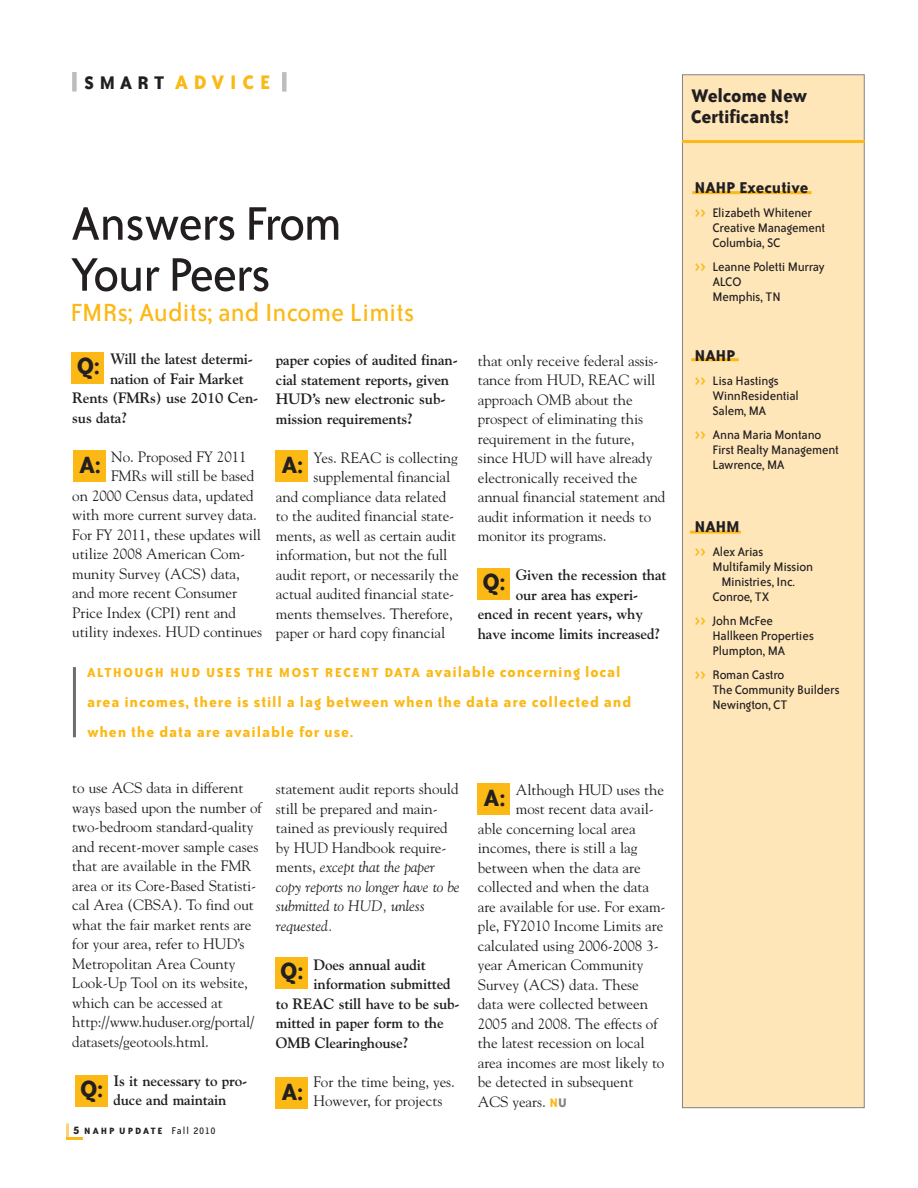
<style>
.page{position:relative;width:918px;height:1188px;background:#fff}
.page>*{position:absolute;margin:0;border:0;box-sizing:border-box;transform-origin:0 0}
.t1{font:54px/51px "Bailey Sans ITC";letter-spacing:-.03em;color:#231f20}
.t2{font:28.5px "Bailey Sans ITC";color:#fcb814}
.t3{font:700 27px "Bailey Sans ITC";color:#231f20}
.t4{font:700 22.5px "Bailey Sans ITC";letter-spacing:.255em;color:#fcb814}
.t5{font:700 21px/21px "Bailey Sans ITC";letter-spacing:-.015em;color:#231f20}
.t6{font:700 18px "Bailey Sans ITC";color:#231f20}
.t7{font:700 16.5px/30px "Bailey Sans ITC";letter-spacing:.05em;color:#fcb814}
.t8{font:15px/19.5px "Goudy";letter-spacing:-.005em;color:#231f20}
.t9{font:700 15px/19.5px "Goudy";letter-spacing:-.01em;color:#231f20}
.t10{font:700 15px "Bailey Sans ITC";letter-spacing:.1em;color:#fcb814}
.t11{font:14.25px/15px "Bailey Sans ITC";letter-spacing:-.015em;color:#231f20}
.t12{font:14.25px "Bailey Sans ITC";letter-spacing:-.035em;color:#231f20}
.t13{font:700 10.5px "Bailey Sans ITC";letter-spacing:.195em;color:#231f20}
.s1{font-size:21px;color:#231f20}
.s2{font-size:16.5px}
.s3{font-size:12.75px}
.s4{font-weight:400;font-size:11.25px}
.s5{font-style:italic}
.s6{font-family:"Bailey Sans ITC";font-weight:700;font-size:14.25px;color:#fcb814}
.s7{font-family:"Bailey Sans ITC";font-weight:700;font-size:14.25px;color:#808285}
.s8{font-weight:700;font-size:18px;color:#fcb814}
</style>
<div class="page">
<hr style="left:66px;top:1124px;width:3px;height:14px;background:#fed17b">
<hr style="left:66px;top:1137px;width:17px;height:3px;background:#fcb814">
<div style="left:72px;top:72px;width:5px;height:19px;background:#bcbdc0"></div>
<div style="left:282px;top:72px;width:5px;height:20px;background:#bcbdc0"></div>
<div style="left:682px;top:75px;width:182px;height:1033px;background:#fee6b9"></div>
<div style="left:682px;top:74px;width:183px;height:1034px;border:1px solid #808285"></div>
<hr style="left:691px;top:358px;width:48px;height:3px;background:#fcb814">
<hr style="left:682px;top:140px;width:183px;height:3px;background:#fcb814">
<hr style="left:692px;top:191px;width:120px;height:3px;background:#fcb814">
<hr style="left:690px;top:531px;width:51px;height:3px;background:#fcb814">
<hr style="left:73px;top:667px;width:3px;height:70px;background:#6c6d70">
<div style="left:72px;top:352px;width:32px;height:32px;background:#fcb814"></div>
<div style="left:73px;top:450px;width:32px;height:32px;background:#fcb814"></div>
<div style="left:75px;top:1075px;width:32px;height:32px;background:#fcb814"></div>
<div style="left:275px;top:450px;width:33px;height:32px;background:#fcb814"></div>
<div style="left:275px;top:957px;width:33px;height:32px;background:#fcb814"></div>
<div style="left:275px;top:1077px;width:33px;height:32px;background:#fcb814"></div>
<div style="left:477px;top:568px;width:33px;height:32px;background:#fcb814"></div>
<div style="left:477px;top:783px;width:33px;height:31px;background:#fcb814"></div>
<h3 class="t4" style="left:85px;top:74px;width:187px"><span class="s1">SMART</span> ADVICE</h3>
<h1 class="t1" style="left:71px;top:202px;width:273px">Answers From<br>Your Peers</h1>
<h2 class="t2" style="left:71px;top:302px;width:346px">FMRs; Audits; and Income Limits</h2>
<p class="t9" style="left:110px;top:349px;width:144px">Will the latest determi-</p>
<p class="t9" style="left:110px;top:369px;width:135px">nation of Fair Market</p>
<p class="t9" style="left:72px;top:388px;width:187px">Rents (FMRs) use 2010 Cen-</p>
<p class="t9" style="left:72px;top:408px;width:56px">sus data?</p>
<p class="t8" style="left:111px;top:447px;width:137px">No. Proposed FY 2011</p>
<p class="t8" style="left:111px;top:466px;width:145px">FMRs will still be based</p>
<p class="t8" style="left:72px;top:486px;width:183px">on 2000 Census data, updated</p>
<p class="t8" style="left:72px;top:505px;width:186px">with more current survey data.</p>
<p class="t8" style="left:72px;top:525px;width:190px">For FY 2011, these updates will</p>
<p class="t8" style="left:72px;top:544px;width:174px">utilize 2008 American Com-</p>
<p class="t8" style="left:72px;top:564px;width:169px">munity Survey (ACS) data,</p>
<p class="t8" style="left:72px;top:583px;width:166px">and more recent Consumer</p>
<p class="t8" style="left:72px;top:603px;width:165px">Price Index (CPI) rent and</p>
<p class="t8" style="left:72px;top:622px;width:191px">utility indexes. HUD continues</p>
<h3 class="t3" style="left:77px;top:356px;width:24px">Q:</h3>
<h3 class="t3" style="left:79px;top:455px;width:23px">A:</h3>
<p class="t9" style="left:276px;top:350px;width:183px">paper copies of audited finan&shy;cial statement reports, given<br>HUD’s new electronic sub&shy;mission requirements?</p>
<p class="t8" style="left:314px;top:448px;width:146px">Yes. REAC is collecting</p>
<p class="t8" style="left:314px;top:467px;width:138px">supplemental financial</p>
<p class="t8" style="left:276px;top:487px;width:172px">and compliance data related</p>
<p class="t8" style="left:276px;top:506px;width:180px">to the audited financial state-</p>
<p class="t8" style="left:276px;top:526px;width:182px">ments, as well as certain audit</p>
<p class="t8" style="left:276px;top:545px;width:173px">information, but not the full</p>
<p class="t8" style="left:276px;top:565px;width:184px">audit report, or necessarily the</p>
<p class="t8" style="left:276px;top:584px;width:180px">actual audited financial state-</p>
<p class="t8" style="left:276px;top:604px;width:179px">ments themselves. Therefore,</p>
<p class="t8" style="left:276px;top:623px;width:171px">paper or hard copy financial</p>
<h3 class="t3" style="left:282px;top:455px;width:23px">A:</h3>
<p class="t8" style="left:478px;top:351px;width:189px">that only receive federal assis&shy;tance from HUD, REAC will approach OMB about the prospect of eliminating this requirement in the future, since HUD will have already electronically received the annual financial statement and audit information it needs to monitor its programs.</p>
<p class="t9" style="left:516px;top:565px;width:152px">Given the recession that</p>
<p class="t9" style="left:516px;top:585px;width:124px">our area has experi-</p>
<p class="t9" style="left:478px;top:604px;width:167px">enced in recent years, why</p>
<p class="t9" style="left:478px;top:624px;width:184px">have income limits increased?</p>
<h3 class="t3" style="left:483px;top:572px;width:24px">Q:</h3>
<p class="t10" style="left:87px;top:667px;width:535px">ALTHOUGH HUD USES THE MOST RECENT DATA <span class="s2">available concerning local</span></p>
<p class="t7" style="left:87px;top:688px;width:546px">area incomes, there is still a lag between when the data are collected and when the data are available for use.</p>
<p class="t8" style="left:72px;top:778px;width:191px">to use ACS data in different ways based upon the number of two-bedroom standard-quality and recent-mover sample cases that are available in the FMR area or its Core-Based Statisti&shy;cal Area (CBSA). To find out what the fair market rents are for your area, refer to HUD’s<br>Metropolitan Area County<br>Look-Up Tool on its website, which can be accessed at http://www.huduser.org/portal/ datasets/geotools.html.</p>
<p class="t9" style="left:113px;top:1071px;width:135px">Is it necessary to pro&shy;duce and maintain</p>
<h3 class="t3" style="left:80px;top:1079px;width:24px">Q:</h3>
<p class="t13" style="left:73px;top:1127px;width:144px"><span class="s3">5</span> NAHP UPDATE <span class="s4">Fall 2010</span></p>
<p class="t8" style="left:276px;top:779px;width:185px">statement audit reports should still be prepared and main&shy;tained as previously required by HUD Handbook require&shy;ments, <span class="s5">except that the paper copy reports no longer have to be submitted to HUD, unless requested.</span></p>
<p class="t9" style="left:314px;top:955px;width:114px">Does annual audit</p>
<p class="t9" style="left:314px;top:974px;width:139px">information submitted</p>
<p class="t9" style="left:276px;top:994px;width:185px">to REAC still have to be sub-</p>
<p class="t9" style="left:276px;top:1013px;width:169px">mitted in paper form to the</p>
<p class="t9" style="left:276px;top:1033px;width:134px">OMB Clearinghouse?</p>
<p class="t8" style="left:314px;top:1072px;width:143px">For the time being, yes.<br>However, for projects</p>
<h3 class="t3" style="left:281px;top:961px;width:24px">Q:</h3>
<h3 class="t3" style="left:282px;top:1083px;width:23px">A:</h3>
<p class="t8" style="left:516px;top:780px;width:150px">Although HUD uses the</p>
<p class="t8" style="left:516px;top:799px;width:140px">most recent data avail-</p>
<p class="t8" style="left:478px;top:819px;width:159px">able concerning local area</p>
<p class="t8" style="left:478px;top:838px;width:161px">incomes, there is still a lag</p>
<p class="t8" style="left:478px;top:858px;width:164px">between when the data are</p>
<p class="t8" style="left:478px;top:877px;width:173px">collected and when the data</p>
<p class="t8" style="left:478px;top:897px;width:189px">are available for use. For exam-</p>
<p class="t8" style="left:478px;top:916px;width:187px">ple, FY2010 Income Limits are</p>
<p class="t8" style="left:478px;top:936px;width:183px">calculated using 2006-2008 3-</p>
<p class="t8" style="left:478px;top:955px;width:167px">year American Community</p>
<p class="t8" style="left:478px;top:975px;width:163px">Survey (ACS) data. These</p>
<p class="t8" style="left:478px;top:994px;width:172px">data were collected between</p>
<p class="t8" style="left:478px;top:1014px;width:181px">2005 and 2008. The effects of</p>
<p class="t8" style="left:478px;top:1033px;width:168px">the latest recession on local</p>
<p class="t8" style="left:478px;top:1053px;width:188px">area incomes are most likely to</p>
<p class="t8" style="left:478px;top:1072px;width:157px">be detected in subsequent</p>
<p class="t8" style="left:478px;top:1092px;width:91px">ACS years. <span class="s6">N</span><span class="s7">U</span></p>
<h3 class="t3" style="left:484px;top:788px;width:23px">A:</h3>
<h3 class="t5" style="left:691px;top:87px;width:117px">Welcome New<br>Certificants!</h3>
<p class="t6" style="left:694px;top:181px;width:115px">NAHP Executive</p>
<p class="t11" style="left:712px;top:206px;width:114px;text-indent:-18px"><span class="s8">››</span> Elizabeth Whitener<br>Creative Management<br>Columbia, SC</p>
<p class="t11" style="left:712px;top:260px;width:114px;text-indent:-18px"><span class="s8">››</span> Leanne Poletti Murray<br>ALCO<br>Memphis, TN</p>
<p class="t6" style="left:694px;top:349px;width:43px">NAHP</p>
<p class="t11" style="left:712px;top:374px;width:88px;text-indent:-18px"><span class="s8">››</span> Lisa Hastings<br>WinnResidential<br>Salem, MA</p>
<p class="t11" style="left:712px;top:428px;width:128px;text-indent:-18px"><span class="s8">››</span> Anna Maria Montano<br>First Realty Management<br>Lawrence, MA</p>
<p class="t6" style="left:694px;top:520px;width:47px">NAHM</p>
<p class="t12" style="left:694px;top:546px;width:71px"><span class="s8">››</span> Alex Arias</p>
<p class="t11" style="left:712px;top:560px;width:102px">Multifamily Mission</p>
<p class="t11" style="left:721px;top:575px;width:75px">Ministries, Inc.</p>
<p class="t11" style="left:712px;top:590px;width:58px">Conroe, TX</p>
<p class="t11" style="left:712px;top:614px;width:103px;text-indent:-18px"><span class="s8">››</span> John McFee<br>Hallkeen Properties<br>Plumpton, MA</p>
<p class="t11" style="left:712px;top:668px;width:129px;text-indent:-18px"><span class="s8">››</span> Roman Castro<br>The Community Builders<br>Newington, CT</p>
</div>
